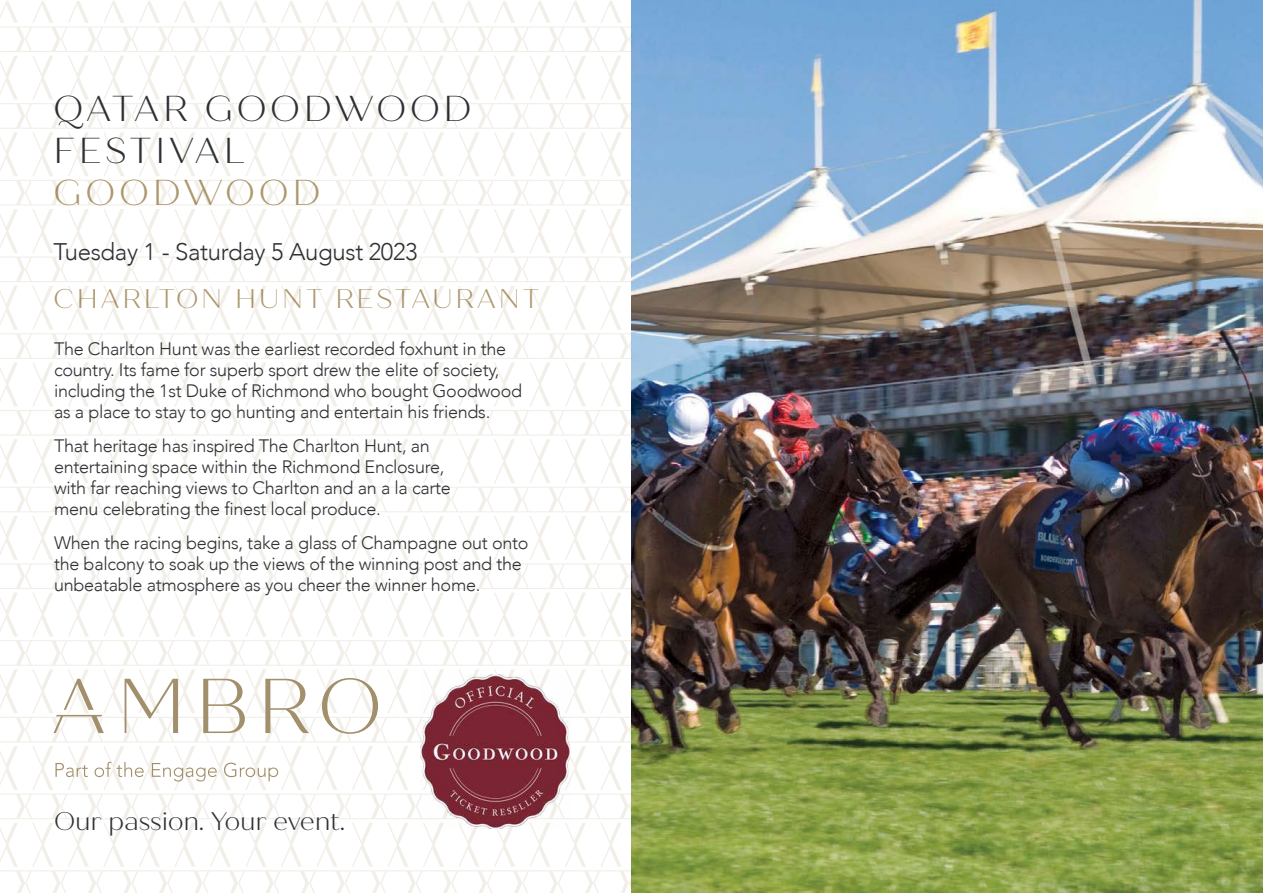
<style>
.page{position:relative;width:1263px;height:893px;background:#fff}
.page>*{position:absolute;margin:0;border:0;box-sizing:border-box;transform-origin:0 0}
.t1{font:300 36px/42px "Quiche Sans";letter-spacing:.095em;color:#303135}
.t2{font:300 36px "Quiche Sans";letter-spacing:.1em;color:#ad976d}
.t3{font:300 27px "Quiche Sans";letter-spacing:.1em;color:#ad976d}
.t4{font:300 25.5px "Quiche Sans";letter-spacing:-.015em;color:#303135}
.t5{font:300 24px "Avenir";letter-spacing:-.015em;color:#303135}
.t6{font:300 18px/21px "Avenir";letter-spacing:-.015em;color:#303135}
</style>
<div class="page">
<img style="left:631px;top:0;width:632px;height:893px">
<svg style="left:0;top:333px;width:631px;height:560px"></svg>
<svg style="left:0;top:333px;width:586px;height:304px"></svg>
<svg style="left:0;top:1px;width:631px;height:329px"></svg>
<svg style="left:54px;top:679px;width:50px;height:54px"></svg>
<svg style="left:125px;top:679px;width:53px;height:54px"></svg>
<svg style="left:203px;top:679px;width:42px;height:54px"></svg>
<svg style="left:265px;top:679px;width:44px;height:54px"></svg>
<svg style="left:322px;top:678px;width:56px;height:56px"></svg>
<svg style="left:55px;top:763px;width:33px;height:14px"></svg>
<svg style="left:95px;top:762px;width:49px;height:15px"></svg>
<svg style="left:152px;top:763px;width:65px;height:18px"></svg>
<svg style="left:224px;top:763px;width:54px;height:18px"></svg>
<img style="left:421px;top:674px;width:149px;height:154px">
<h1 class="t1" style="left:54px;top:92px;width:420px">QATAR GOODWOOD<br>FESTIVAL</h1>
<h1 class="t2" style="left:54px;top:179px;width:268px">GOODWOOD</h1>
<h3 class="t5" style="left:54px;top:241px;width:366px">Tuesday 1 - Saturday 5 August 2023</h3>
<h2 class="t3" style="left:54px;top:289px;width:487px">CHARLTON HUNT RESTAURANT</h2>
<p class="t6" style="left:54px;top:340px;width:470px">The Charlton Hunt was the earliest recorded foxhunt in the country. Its fame for superb sport drew the elite of society, including the 1st Duke of Richmond who bought Goodwood as a place to stay to go hunting and entertain his friends.</p>
<p class="t6" style="left:54px;top:437px;width:398px">That heritage has inspired The Charlton Hunt, an entertaining space within the Richmond Enclosure, with far reaching views to Charlton and an a la carte menu celebrating the finest local produce.</p>
<p class="t6" style="left:54px;top:534px;width:476px">When the racing begins, take a glass of Champagne out onto the balcony to soak up the views of the winning post and the unbeatable atmosphere as you cheer the winner home.</p>
<h3 class="t4" style="left:54px;top:811px;width:293px">Our passion. Your event.</h3>
</div>
